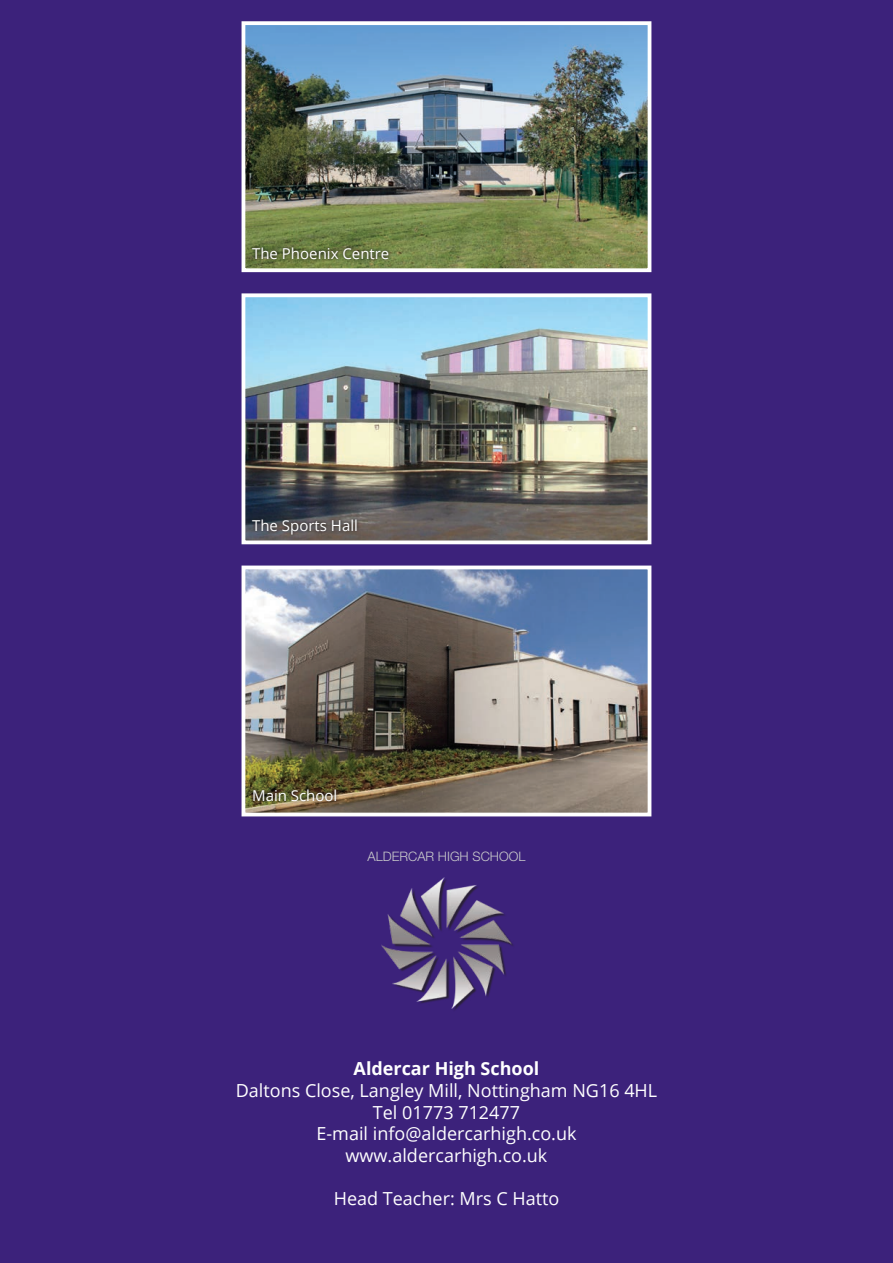
<style>
.page{position:relative;width:893px;height:1263px;background:#3c227b}
.page>*{position:absolute;margin:0;border:0;box-sizing:border-box;transform-origin:0 0}
.t1{font:18px/21.6px "Open Sans";color:#fff;text-align:center}
.t2{font:700 18px "Open Sans";color:#fff}
.t3{font:15px "Open Sans";color:#fff}
.t4{font:300 13.05px "Helvetica Neue";color:#cacbcc}
</style>
<div class="page">
<img style="left:382px;top:877px;width:129px;height:131px">
<img style="left:247px;top:26px;width:399px;height:241px">
<div style="left:242px;top:21px;width:409px;height:251px;border:4px solid #fff"></div>
<svg style="left:249px;top:245px;width:143px;height:17px;background:#5f6c3b"></svg>
<img style="left:247px;top:298px;width:399px;height:241px">
<div style="left:242px;top:293px;width:409px;height:251px;border:4px solid #fff"></div>
<svg style="left:249px;top:516px;width:111px;height:22px;background:#535052"></svg>
<img style="left:247px;top:570px;width:399px;height:241px">
<div style="left:242px;top:565px;width:409px;height:251px;border:4px solid #fff"></div>
<svg style="left:250px;top:786px;width:90px;height:18px;background:#5d5531"></svg>
<p class="t3" style="left:252px;top:243px;width:139px">The Phoenix Centre</p>
<p class="t3" style="left:252px;top:515px;width:107px">The Sports Hall</p>
<p class="t3" style="left:252px;top:785px;width:87px">Main School</p>
<p class="t4" style="left:368px;top:848px;width:159px">ALDERCAR HIGH SCHOOL</p>
<p class="t2" style="left:354px;top:1056px;width:187px">Aldercar High School</p>
<p class="t1" style="left:236px;top:1079px;width:423px">Daltons Close, Langley Mill, Nottingham NG16 4HL<br>Tel 01773 712477<br>E-mail info@aldercarhigh.co.uk www.aldercarhigh.co.uk</p>
<p class="t1" style="left:334px;top:1187px;width:227px">Head Teacher: Mrs C Hatto</p>
</div>
